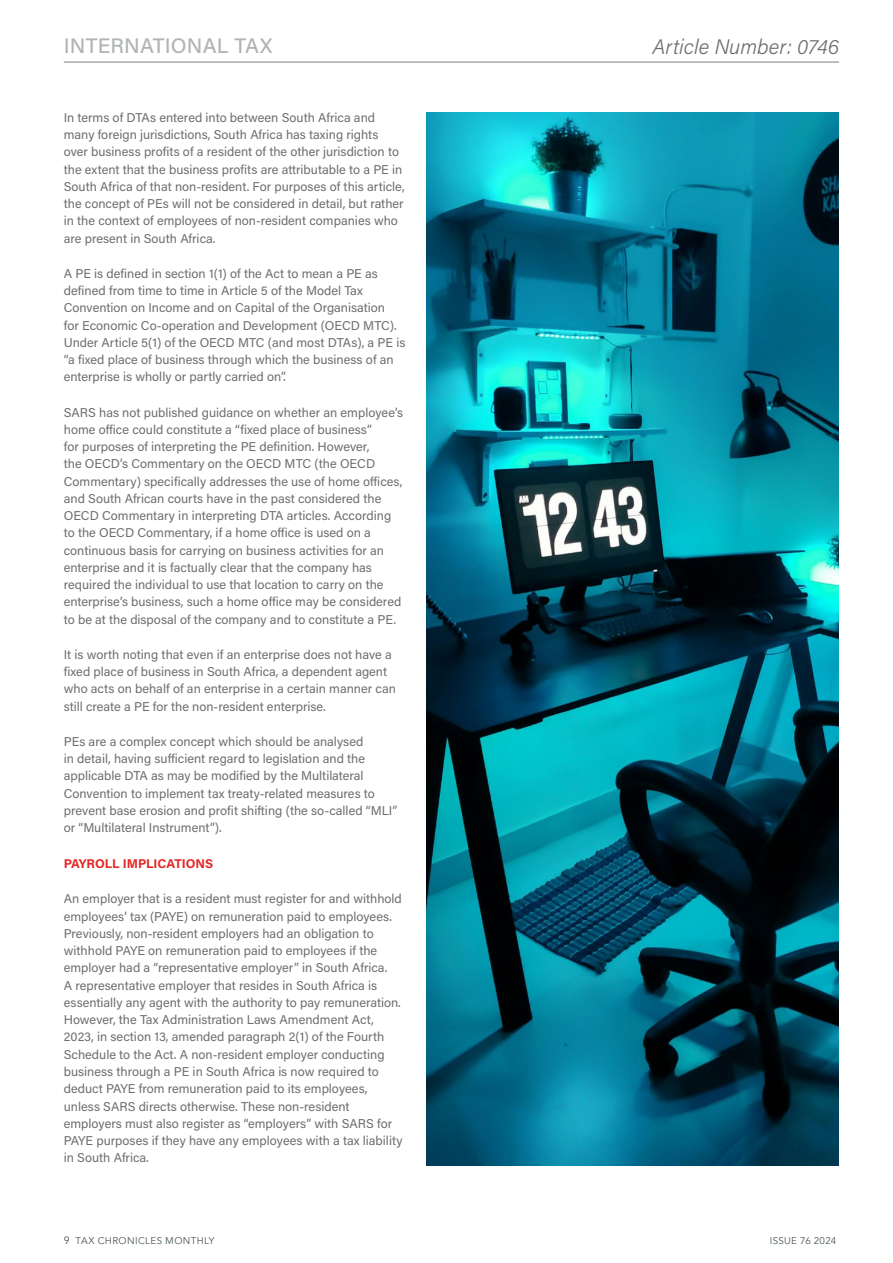
<style>
.page{position:relative;width:893px;height:1263px;background:#fff}
.page>*{position:absolute;margin:0;border:0;box-sizing:border-box;transform-origin:0 0}
.t1{font:italic 300 21px "Acumin Pro";color:#6d6e71}
.t2{font:500 21px "Acumin Pro";letter-spacing:.005em;color:#b1b4b6}
.t3{font:12.75px/17.2px "Acumin Pro";color:#6d6e71}
.t4{font:700 12.75px "Acumin Pro";letter-spacing:-.005em;color:#e52726}
.t5{font:9.75px "Avenir";letter-spacing:.04em;color:#4a565c}
.s1{font-family:"Avenir LT Std";font-size:10.5px}
</style>
<div class="page">
<hr style="left:64px;top:61px;width:775px;height:2px;background:#a7a9ac">
<img style="left:426px;top:112px;width:413px;height:1053px">
<h1 class="t2" style="left:64px;top:31px;width:210px">INTERNATIONAL TAX</h1>
<h1 class="t1" style="left:652px;top:32px;width:188px">Article Number: 0746</h1>
<p class="t3" style="left:64px;top:108px;width:342px">In terms of DTAs entered into between South Africa and many foreign jurisdictions, South Africa has taxing rights over business profits of a resident of the other jurisdiction to the extent that the business profits are attributable to a PE in South Africa of that non-resident. For purposes of this article, the concept of PEs will not be considered in detail, but rather in the context of employees of non-resident companies who are present in South Africa.</p>
<p class="t3" style="left:64px;top:264px;width:343px">A PE is defined in section 1(1) of the Act to mean a PE as defined from time to time in Article 5 of the Model Tax Convention on Income and on Capital of the Organisation<br>for Economic Co-operation and Development (OECD MTC).<br>Under Article 5(1) of the OECD MTC (and most DTAs), a PE is “a fixed place of business through which the business of an enterprise is wholly or partly carried on”.</p>
<p class="t3" style="left:64px;top:403px;width:341px">SARS has not published guidance on whether an employee’s home office could constitute a “fixed place of business”<br>for purposes of interpreting the PE definition. However,<br>the OECD’s Commentary on the OECD MTC (the OECD Commentary) specifically addresses the use of home offices, and South African courts have in the past considered the OECD Commentary in interpreting DTA articles. According to the OECD Commentary, if a home office is used on a continuous basis for carrying on business activities for an enterprise and it is factually clear that the company has required the individual to use that location to carry on the enterprise’s business, such a home office may be considered to be at the disposal of the company and to constitute a PE.</p>
<p class="t3" style="left:64px;top:645px;width:334px">It is worth noting that even if an enterprise does not have a fixed place of business in South Africa, a dependent agent who acts on behalf of an enterprise in a certain manner can still create a PE for the non-resident enterprise.</p>
<p class="t3" style="left:64px;top:732px;width:335px">PEs are a complex concept which should be analysed<br>in detail, having sufficient regard to legislation and the applicable DTA as may be modified by the Multilateral Convention to implement tax treaty-related measures to prevent base erosion and profit shifting (the so-called “MLI” or “Multilateral Instrument”).</p>
<p class="t4" style="left:64px;top:855px;width:151px">PAYROLL IMPLICATIONS</p>
<p class="t3" style="left:64px;top:890px;width:340px">An employer that is a resident must register for and withhold employees’ tax (PAYE) on remuneration paid to employees.<br>Previously, non-resident employers had an obligation to withhold PAYE on remuneration paid to employees if the employer had a “representative employer” in South Africa.<br>A representative employer that resides in South Africa is essentially any agent with the authority to pay remuneration.<br>However, the Tax Administration Laws Amendment Act, 2023, in section 13, amended paragraph 2(1) of the Fourth Schedule to the Act. A non-resident employer conducting business through a PE in South Africa is now required to deduct PAYE from remuneration paid to its employees, unless SARS directs otherwise. These non-resident employers must also register as “employers” with SARS for PAYE purposes if they have any employees with a tax liability in South Africa.</p>
<p class="t5" style="left:64px;top:1234px;width:152px"><span class="s1">9</span> TAX CHRONICLES MONTHLY</p>
<p class="t5" style="left:770px;top:1234px;width:68px">ISSUE 76 2024</p>
</div>
